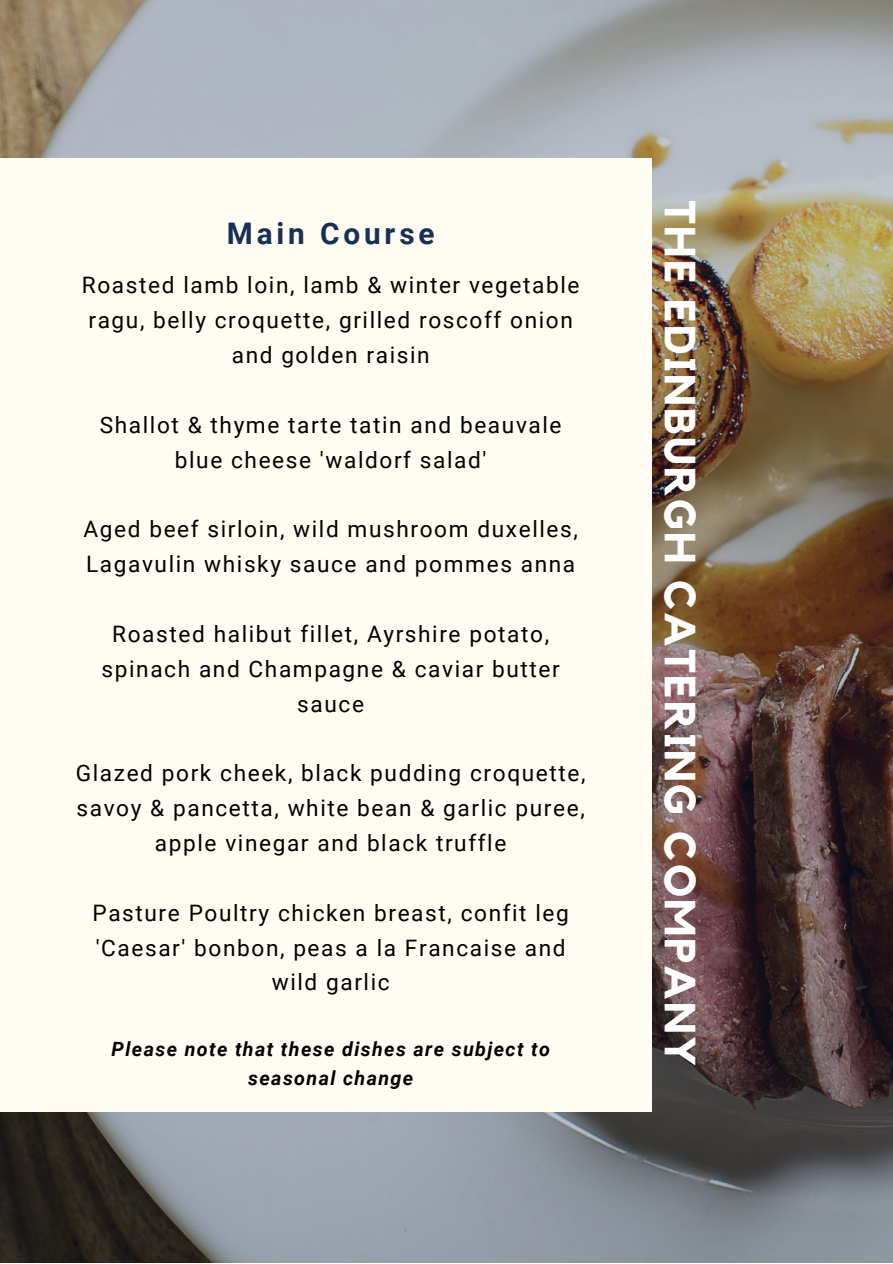
<style>
.page{position:relative;width:893px;height:1264px;background:#fff}
.page>*{position:absolute;margin:0;border:0;box-sizing:border-box;transform-origin:0 0}
.t1{font:700 43.5px "Kollektif";letter-spacing:.05em;color:#fff}
.t2{font:700 29.7px "Roboto";letter-spacing:.13em;color:#173053}
.t3{font:22.65px/34.8px "Roboto";letter-spacing:.07em;color:#000;text-align:center}
.t4{font:italic 700 19.65px/29.2px "Roboto";letter-spacing:.07em;color:#000;text-align:center}
</style>
<div class="page">
<img style="left:0;top:0;width:892px;height:1262px">
<div style="left:0;top:159px;width:651px;height:953px;background:#fffcf3"></div>
<h2 class="t2" style="left:227px;top:216px;width:209px">Main Course</h2>
<p class="t3" style="left:82px;top:268px;width:499px">Roasted lamb loin, lamb &amp; winter vegetable ragu, belly croquette, grilled roscoff onion and golden raisin</p>
<p class="t3" style="left:100px;top:407px;width:463px">Shallot &amp; thyme tarte tatin and beauvale blue cheese 'waldorf salad'</p>
<p class="t3" style="left:84px;top:512px;width:495px;text-align:left">Aged beef sirloin, wild mushroom duxelles,<br>Lagavulin whisky sauce and pommes anna</p>
<p class="t3" style="left:102px;top:616px;width:459px">Roasted halibut fillet, Ayrshire potato, spinach and Champagne &amp; caviar butter sauce</p>
<p class="t3" style="left:76px;top:756px;width:511px">Glazed pork cheek, black pudding croquette, savoy &amp; pancetta, white bean &amp; garlic puree, apple vinegar and black truffle</p>
<p class="t3" style="left:92px;top:895px;width:478px">Pasture Poultry chicken breast, confit leg 'Caesar' bonbon, peas a la Francaise and wild garlic</p>
<p class="t4" style="left:112px;top:1034px;width:440px">Please note that these dishes are subject to seasonal change</p>
<h1 class="t1" style="left:700px;top:199px;width:868px;rotate:90deg">THE EDINBURGH CATERING COMPANY</h1>
</div>
